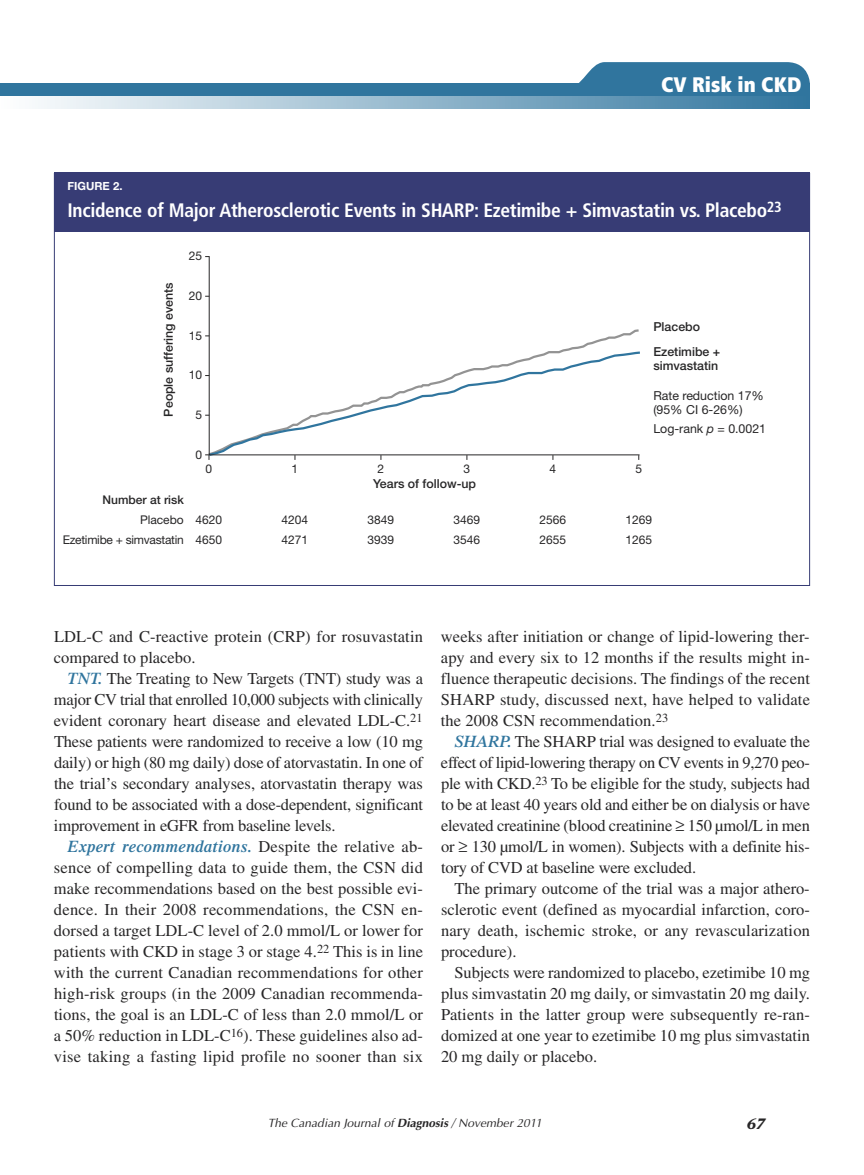
<style>
.page{position:relative;width:864px;height:1175px;background:#fff}
.page>*{position:absolute;margin:0;border:0;box-sizing:border-box;transform-origin:0 0}
.t1{font:900 condensed 21px "Frutiger";color:#fff}
.t2{font:700 condensed 19.5px "Frutiger";letter-spacing:-.015em;color:#fff}
.t3{font:16.5px/21px "Times";color:#272627;text-align:justify}
.t4{font:italic 700 15px "Stone Serif";color:#272627}
.t5{font:500 12.3px/24.2px "Helvetica Neue";color:#272627}
.t6{font:12.3px/14.2px "Helvetica Neue";color:#272627}
.t7{font:12px "Helvetica Neue";color:#272627}
.t8{font:italic 12px "Optima";letter-spacing:.005em;color:#272627}
.t9{font:12px "Helvetica Neue";letter-spacing:-.02em;color:#272627}
.t10{font:500 12px "Helvetica Neue";color:#272627}
.t11{font:700 11.25px "Helvetica Neue";color:#fff}
.s1{font-style:italic}
.s2{font-weight:600;font-style:italic;color:#30759e}
.s3{font-weight:700}
</style>
<div class="page">
<div style="left:0;top:83px;width:810px;height:13px;background:#30759e"></div>
<img style="left:38px;top:96px;width:772px;height:12px">
<svg style="left:579px;top:62px;width:231px;height:21px;background:#3e7ea4"></svg>
<div style="left:54px;top:172px;width:756px;height:60px;background:#373c75"></div>
<svg style="left:208px;top:256px;width:432px;height:200px"></svg>
<p class="t1" style="left:661px;top:76px;width:142px">CV Risk in CKD</p>
<p class="t11" style="left:68px;top:181px;width:57px">FIGURE 2.</p>
<p class="t2" style="left:68px;top:202px;width:716px">Incidence of Major Atherosclerotic Events in SHARP: Ezetimibe + Simvastatin vs. Placebo<sup>23</sup></p>
<p class="t5" style="left:158px;top:416px;width:136px;rotate:-90deg">People suffering events</p>
<p class="t7" style="left:189px;top:252px;width:15px">25</p>
<p class="t7" style="left:189px;top:291px;width:15px">20</p>
<p class="t7" style="left:189px;top:331px;width:15px">15</p>
<p class="t7" style="left:189px;top:371px;width:15px">10</p>
<p class="t7" style="left:195px;top:410px;width:8px">5</p>
<p class="t7" style="left:195px;top:450px;width:8px">0</p>
<p class="t7" style="left:206px;top:465px;width:8px">0</p>
<p class="t7" style="left:292px;top:465px;width:8px">1</p>
<p class="t7" style="left:378px;top:465px;width:8px">2</p>
<p class="t7" style="left:464px;top:465px;width:8px">3</p>
<p class="t7" style="left:550px;top:465px;width:8px">4</p>
<p class="t7" style="left:636px;top:465px;width:8px">5</p>
<p class="t5" style="left:373px;top:473px;width:105px">Years of follow-up</p>
<p class="t5" style="left:653px;top:316px;width:68px">Placebo<br>Ezetimibe +</p>
<p class="t5" style="left:653px;top:354px;width:66px">simvastatin</p>
<p class="t6" style="left:653px;top:390px;width:112px">Rate reduction 17% (95% CI 6-26%)</p>
<p class="t6" style="left:653px;top:422px;width:114px">Log-rank <span class="s1">p</span> = 0.0021</p>
<p class="t10" style="left:103px;top:496px;width:83px">Number at risk</p>
<p class="t9" style="left:63px;top:535px;width:123px">Ezetimibe + simvastatin</p>
<p class="t7" style="left:368px;top:535px;width:28px">3939</p>
<p class="t7" style="left:454px;top:535px;width:28px">3546</p>
<p class="t7" style="left:540px;top:535px;width:28px">2655</p>
<p class="t7" style="left:626px;top:535px;width:28px">1265</p>
<p class="t7" style="left:140px;top:516px;width:45px">Placebo</p>
<p class="t7" style="left:196px;top:516px;width:28px">4620</p>
<p class="t7" style="left:282px;top:516px;width:28px">4204</p>
<p class="t7" style="left:368px;top:516px;width:28px">3849</p>
<p class="t7" style="left:454px;top:516px;width:28px">3469</p>
<p class="t7" style="left:540px;top:516px;width:28px">2566</p>
<p class="t7" style="left:626px;top:516px;width:28px">1269</p>
<p class="t7" style="left:196px;top:535px;width:28px">4650</p>
<p class="t7" style="left:282px;top:535px;width:28px">4271</p>
<p class="t3" style="left:54px;top:628px;width:370px">LDL-C and C-reactive protein (CRP) for rosuvastatin compared to placebo.</p>
<p class="t3" style="left:54px;top:670px;width:371px;text-indent:14px"><span class="s2">TNT.</span> The Treating to New Targets (TNT) study was a major CV trial that enrolled 10,000 subjects with clinically evident coronary heart disease and elevated LDL-C.<sup>21<br></sup>These patients were randomized to receive a low (10 mg daily) or high (80 mg daily) dose of atorvastatin. In one of the trial’s secondary analyses, atorvastatin therapy was found to be associated with a dose-dependent, significant improvement in eGFR from baseline levels.</p>
<p class="t3" style="left:54px;top:838px;width:371px;text-indent:14px"><span class="s2">Expert recommendations.</span> Despite the relative ab&shy;sence of compelling data to guide them, the CSN did make recommendations based on the best possible evi&shy;dence. In their 2008 recommendations, the CSN en&shy;dorsed a target LDL-C level of 2.0 mmol/L or lower for patients with CKD in stage 3 or stage 4.<sup>22</sup> This is in line with the current Canadian recommendations for other high-risk groups (in the 2009 Canadian recommenda&shy;tions, the goal is an LDL-C of less than 2.0 mmol/L or a 50% reduction in LDL-C<sup>16</sup>). These guidelines also ad&shy;vise taking a fasting lipid profile no sooner than six</p>
<p class="t3" style="left:441px;top:628px;width:371px">weeks after initiation or change of lipid-lowering ther&shy;apy and every six to 12 months if the results might in&shy;fluence therapeutic decisions. The findings of the recent SHARP study, discussed next, have helped to validate the 2008 CSN recommendation.<sup>23</sup></p>
<p class="t3" style="left:441px;top:733px;width:371px;text-indent:14px"><span class="s2">SHARP.</span> The SHARP trial was designed to evaluate the effect of lipid-lowering therapy on CV events in 9,270 peo&shy;ple with CKD.<sup>23</sup> To be eligible for the study, subjects had to be at least 40 years old and either be on dialysis or have elevated creatinine (blood creatinine ≥ 150 µmol/L in men or ≥ 130 µmol/L in women). Subjects with a definite his&shy;tory of CVD at baseline were excluded.</p>
<p class="t3" style="left:441px;top:880px;width:371px;text-indent:14px">The primary outcome of the trial was a major athero&shy;sclerotic event (defined as myocardial infarction, coro&shy;nary death, ischemic stroke, or any revascularization procedure).</p>
<p class="t3" style="left:441px;top:964px;width:371px;text-indent:13px">Subjects were randomized to placebo, ezetimibe 10 mg plus simvastatin 20 mg daily, or simvastatin 20 mg daily.<br>Patients in the latter group were subsequently re-ran&shy;domized at one year to ezetimibe 10 mg plus simvastatin 20 mg daily or placebo.</p>
<p class="t8" style="left:268px;top:1115px;width:276px">The Canadian Journal of <span class="s3">Diagnosis</span> / November 2011</p>
<p class="t4" style="left:747px;top:1117px;width:20px">67</p>
</div>
